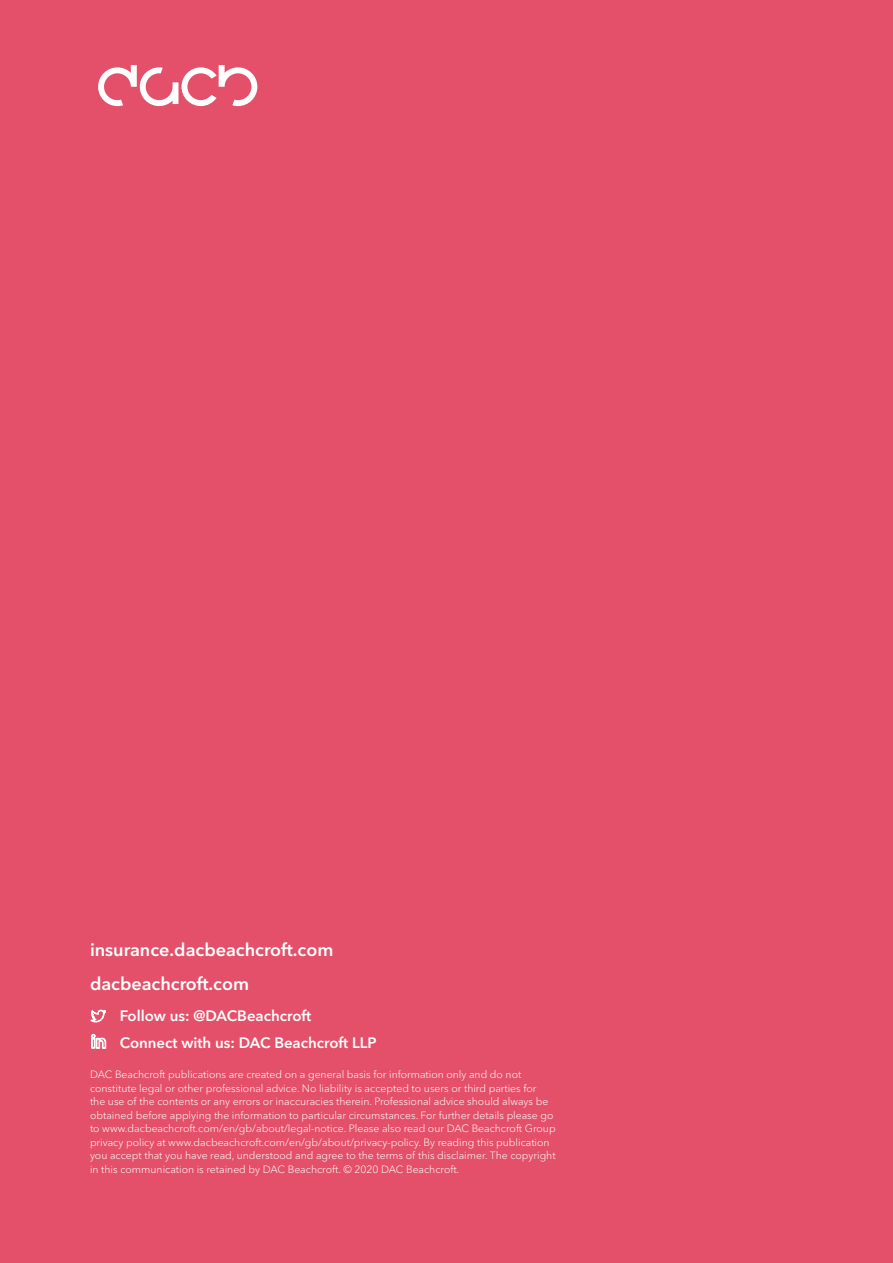
<style>
.page{position:relative;width:893px;height:1263px;background:#e45069}
.page>*{position:absolute;margin:0;border:0;box-sizing:border-box;transform-origin:0 0}
.t1{font:600 18px/34.3px "Avenir Next LT Pro";color:#fff}
.t2{font:600 15px/26.5px "Avenir Next LT Pro";color:#fff}
.t3{font:300 10.5px/13.5px "Avenir Next LT Pro";color:#fff}
</style>
<div class="page">
<svg style="left:98px;top:65px;width:159px;height:41px"></svg>
<svg style="left:91px;top:1034px;width:15px;height:14px"></svg>
<svg style="left:91px;top:1010px;width:15px;height:12px"></svg>
<h1 class="t1" style="left:90px;top:932px;width:245px">insurance.dacbeachcroft.com dacbeachcroft.com</h1>
<h2 class="t2" style="left:120px;top:1002px;width:258px">Follow us: @DACBeachcroft<br>Connect with us: DAC Beachcroft LLP</h2>
<p class="t3" style="left:90px;top:1068px;width:467px">DAC Beachcroft publications are created on a general basis for information only and do not constitute legal or other professional advice. No liability is accepted to users or third parties for<br>the use of the contents or any errors or inaccuracies therein. Professional advice should always be obtained before applying the information to particular circumstances. For further details please go to www.dacbeachcroft.com/en/gb/about/legal-notice. Please also read our DAC Beachcroft Group privacy policy at www.dacbeachcroft.com/en/gb/about/privacy-policy. By reading this publication you accept that you have read, understood and agree to the terms of this disclaimer. The copyright in this communication is retained by DAC Beachcroft. © 2020 DAC Beachcroft.</p>
</div>
